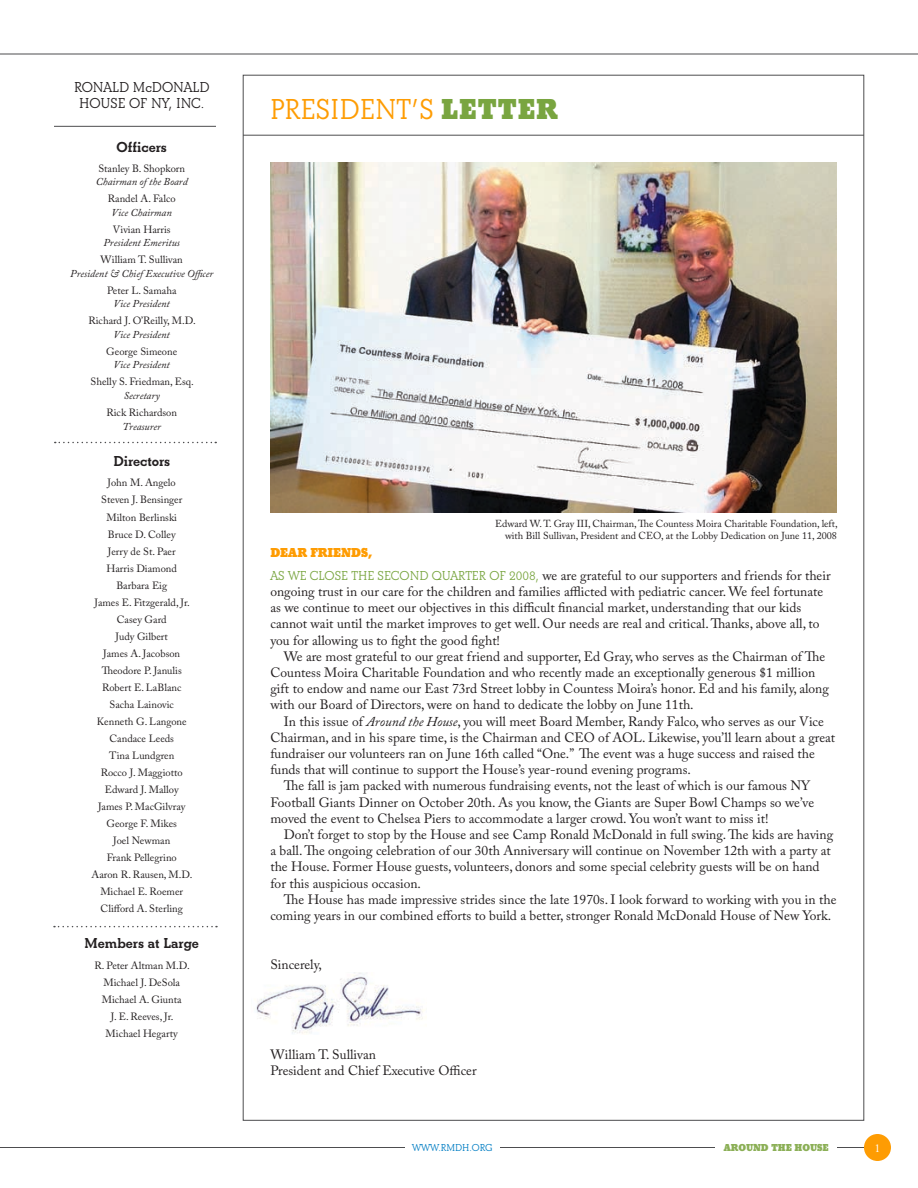
<style>
.page{position:relative;width:918px;height:1188px;background:#fff}
.page>*{position:absolute;margin:0;border:0;box-sizing:border-box;transform-origin:0 0}
.t1{font:600 30px "Beton";color:#fe9c03}
.t2{font:700 15px "Beton";color:#231f20}
.t3{font:600 15px "Beton";color:#231f20}
.t4{font:13.5px/16.2px "Adobe Caslon Pro";color:#231f20}
.t5{font:600 13.5px "Beton";color:#79a540}
.t6{font:800 13.5px "Beton";color:#fe9c03}
.t7{font:12px "Adobe Garamond Pro";color:#fff}
.t8{font:10.5px/17px "Adobe Caslon Pro";color:#231f20;text-align:center}
.t9{font:italic 10.5px "Adobe Caslon Pro";color:#231f20}
.t10{font:800 10.5px "Beton";color:#8baf56}
.t11{font:600 10.5px "Beton";color:#017dc3}
.t12{font:10.2px/12.1px "Adobe Caslon Pro";color:#231f20;text-align:right}
.s1{font-weight:800;color:#79a540}
.s2{font-family:"Beton";font-weight:600;color:#79a540}
.s3{font-style:italic}
</style>
<div class="page">
<hr style="left:0;top:1147px;width:864px;height:1px;background:#4d4d4f">
<div style="left:864px;top:1134px;width:27px;height:27px;background:#fe9c03;border-radius:50%"></div>
<hr style="left:0;top:54px;width:918px;height:1px;background:#4d4d4f">
<div style="left:716px;top:1144px;width:121px;height:7px;background:#fff"></div>
<div style="left:405px;top:1144px;width:95px;height:7px;background:#fff"></div>
<img style="left:256px;top:973px;width:168px;height:61px">
<img style="left:270px;top:162px;width:567px;height:351px">
<hr style="left:243px;top:135px;width:621px;height:1px;background:#4d4d4f">
<hr style="left:54px;top:126px;width:162px;height:1px;background:#4d4d4f">
<svg style="left:54px;top:926px;width:163px;height:1px"></svg>
<svg style="left:55px;top:442px;width:161px;height:1px"></svg>
<p class="t3" style="left:74px;top:78px;width:19px">RONALD</p>
<p class="t3" style="left:133px;top:78px;width:40px">MCDONALD</p>
<p class="t3" style="left:79px;top:95px;width:21px">HOUSE</p>
<p class="t3" style="left:129px;top:95px;width:77px">OF NY, INC.</p>
<p class="t2" style="left:117px;top:138px;width:52px">Officers</p>
<p class="t8" style="left:98px;top:160px;width:88px">Stanley B. Shopkorn</p>
<p class="t9" style="left:96px;top:176px;width:93px">Chairman of the Board</p>
<p class="t8" style="left:108px;top:190px;width:69px">Randel A. Falco</p>
<p class="t9" style="left:112px;top:206px;width:62px">Vice Chairman</p>
<p class="t8" style="left:113px;top:221px;width:59px">Vivian Harris</p>
<p class="t9" style="left:103px;top:237px;width:78px">President Emeritus</p>
<p class="t8" style="left:101px;top:251px;width:84px">William T. Sullivan</p>
<p class="t9" style="left:70px;top:267px;width:145px">President &amp; Chief Executive Officer</p>
<p class="t8" style="left:107px;top:282px;width:71px">Peter L. Samaha</p>
<p class="t9" style="left:114px;top:298px;width:58px">Vice President</p>
<p class="t8" style="left:89px;top:312px;width:109px">Richard J. O’Reilly, M.D.</p>
<p class="t9" style="left:114px;top:328px;width:58px">Vice President</p>
<p class="t8" style="left:106px;top:343px;width:72px">George Simeone</p>
<p class="t9" style="left:114px;top:359px;width:58px">Vice President</p>
<p class="t8" style="left:90px;top:373px;width:105px">Shelly S. Friedman, Esq.</p>
<p class="t9" style="left:124px;top:389px;width:37px">Secretary</p>
<p class="t8" style="left:107px;top:404px;width:72px">Rick Richardson</p>
<p class="t9" style="left:123px;top:420px;width:40px">Treasurer</p>
<p class="t2" style="left:113px;top:452px;width:58px">Directors</p>
<p class="t8" style="left:92px;top:474px;width:102px">John M. Angelo<br>Steven J. Bensinger<br>Milton Berlinski<br>Bruce D. Colley<br>Jerry de St. Paer<br>Harris Diamond<br>Barbara Eig<br>James E. Fitzgerald, Jr.<br>Casey Gard<br>Judy Gilbert<br>James A. Jacobson<br>Theodore P. Janulis<br>Robert E. LaBlanc<br>Sacha Lainovic<br>Kenneth G. Langone<br>Candace Leeds<br>Tina Lundgren<br>Rocco J. Maggiotto<br>Edward J. Malloy<br>James P. MacGilvray<br>George F. Mikes<br>Joel Newman<br>Frank Pellegrino<br>Aaron R. Rausen, M.D.<br>Michael E. Roemer<br>Clifford A. Sterling</p>
<p class="t2" style="left:85px;top:935px;width:116px">Members at Large</p>
<p class="t8" style="left:94px;top:957px;width:97px">R. Peter Altman M.D.<br>Michael J. DeSola<br>Michael A. Giunta<br>J. E. Reeves, Jr.<br>Michael Hegarty</p>
<h1 class="t1" style="left:270px;top:92px;width:289px">PRESIDENT’S <span class="s1">LETTER</span></h1>
<p class="t12" style="left:495px;top:518px;width:344px">Edward W. T. Gray III, Chairman, The Countess Moira Charitable Foundation, left, with Bill Sullivan, President and CEO, at the Lobby Dedication on June 11, 2008</p>
<p class="t6" style="left:270px;top:544px;width:11px">DEAR</p>
<p class="t6" style="left:310px;top:544px;width:17px">FRIEN</p>
<p class="t6" style="left:351px;top:544px;width:23px">DS,</p>
<p class="t5" style="left:270px;top:568px;width:48px">ASWE CLOSE</p>
<p class="t5" style="left:351px;top:568px;width:9px">THE</p>
<p class="t5" style="left:378px;top:568px;width:10px">SECOND</p>
<p class="t5" style="left:432px;top:568px;width:19px">QUARTER</p>
<p class="t4" style="left:270px;top:567px;width:562px;text-indent:219px"><span class="s2">OF 2008,</span> we are grateful to our supporters and friends for their ongoing trust in our care for the children and families afflicted with pediatric cancer. We feel fortunate as we continue to meet our objectives in this difficult financial market, understanding that our kids cannot wait until the market improves to get well. Our needs are real and critical. Thanks, above all, to you for allowing us to fight the good fight!</p>
<p class="t4" style="left:270px;top:648px;width:560px;text-indent:14px">We are most grateful to our great friend and supporter, Ed Gray, who serves as the Chairman of The Countess Moira Charitable Foundation and who recently made an exceptionally generous $1 million gift to endow and name our East 73rd Street lobby in Countess Moira’s honor. Ed and his family, along with our Board of Directors, were on hand to dedicate the lobby on June 11th.</p>
<p class="t4" style="left:284px;top:713px;width:542px">In this issue of <span class="s3">Around the House</span>, you will meet Board Member, Randy Falco, who serves as our Vice</p>
<p class="t4" style="left:270px;top:729px;width:566px">Chairman, and in his spare time, is the Chairman and CEO of AOL. Likewise, you’ll learn about a great</p>
<p class="t4" style="left:270px;top:745px;width:546px">fundraiser our volunteers ran on June 16th called “One.” The event was a huge success and raised the</p>
<p class="t4" style="left:270px;top:761px;width:422px">funds that will continue to support the House’s year-round evening programs.</p>
<p class="t4" style="left:284px;top:778px;width:528px">The fall is jam packed with numerous fundraising events, not the least of which is our famous NY</p>
<p class="t4" style="left:270px;top:794px;width:545px">Football Giants Dinner on October 20th. As you know, the Giants are Super Bowl Champs so we’ve</p>
<p class="t4" style="left:270px;top:810px;width:500px">moved the event to Chelsea Piers to accommodate a larger crowd. You won’t want to miss it!</p>
<p class="t4" style="left:284px;top:826px;width:551px">Don’t forget to stop by the House and see Camp Ronald McDonald in full swing. The kids are having</p>
<p class="t4" style="left:270px;top:842px;width:562px">a ball. The ongoing celebration of our 30th Anniversary will continue on November 12th with a party at</p>
<p class="t4" style="left:270px;top:859px;width:551px">the House. Former House guests, volunteers, donors and some special celebrity guests will be on hand</p>
<p class="t4" style="left:270px;top:875px;width:152px">for this auspicious occasion.</p>
<p class="t4" style="left:284px;top:891px;width:554px">The House has made impressive strides since the late 1970s. I look forward to working with you in the</p>
<p class="t4" style="left:270px;top:907px;width:562px">coming years in our combined efforts to build a better, stronger Ronald McDonald House of New York.</p>
<p class="t4" style="left:270px;top:956px;width:53px">Sincerely,</p>
<p class="t4" style="left:270px;top:1046px;width:208px">William T. Sullivan<br>President and Chief Executive Officer</p>
<p class="t11" style="left:412px;top:1142px;width:11px">WWW</p>
<p class="t11" style="left:438px;top:1142px;width:11px">.RMDH</p>
<p class="t11" style="left:470px;top:1142px;width:24px">.ORG</p>
<p class="t10" style="left:724px;top:1142px;width:107px">AROUND THE HOUSE</p>
<p class="t7" style="left:874px;top:1141px;width:7px">1</p>
</div>
